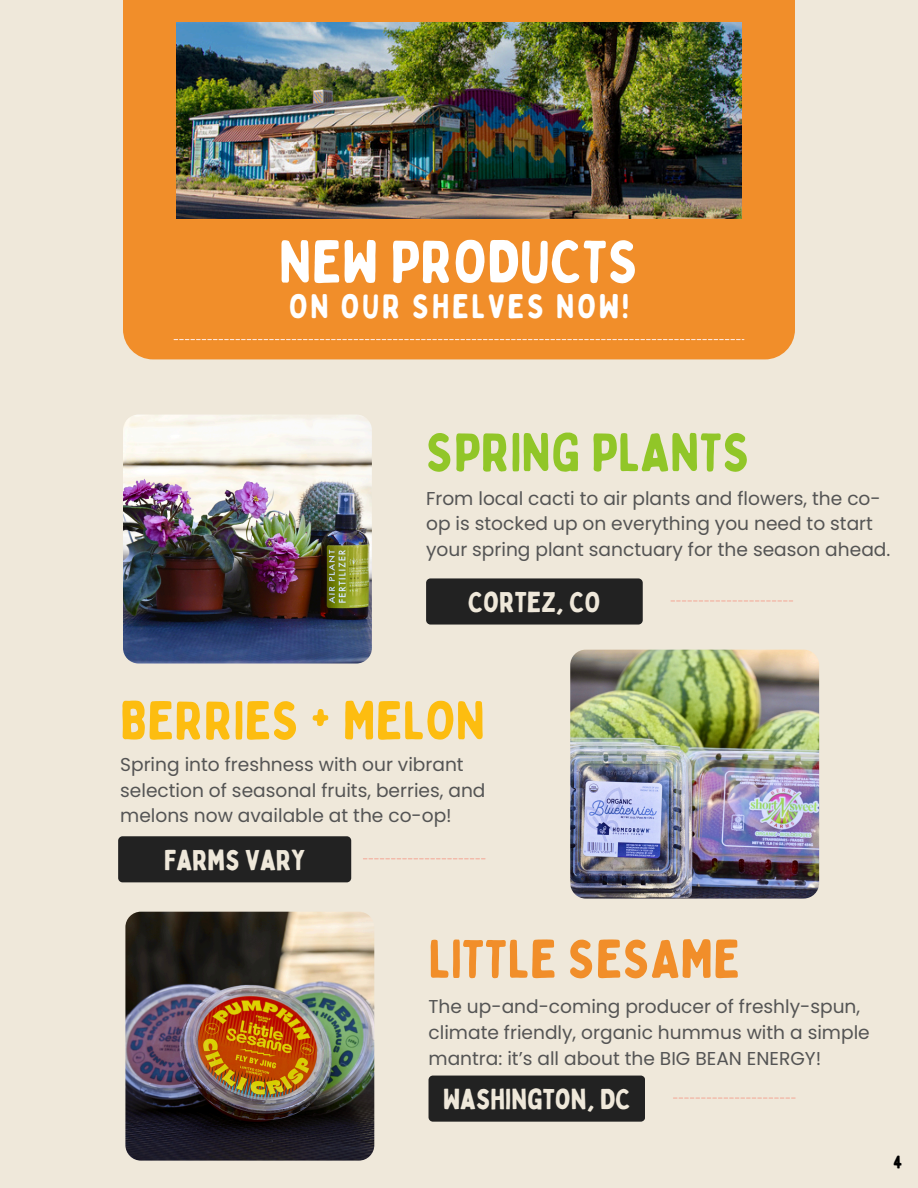
<style>
.page{position:relative;width:918px;height:1188px;background:#efe8da}
.page>*{position:absolute;margin:0;border:0;box-sizing:border-box;transform-origin:0 0}
.t1{font:60px "Bobby Jones Soft";color:#fff}
.t2{font:54px "Bobby Jones Soft";color:#fdbd10}
.t3{font:54px "Bobby Jones Soft";color:#91c628}
.t4{font:54px "Bobby Jones Soft";color:#f18e2a}
.t5{font:34.05px "Bobby Jones Soft";letter-spacing:.07em;color:#fff}
.t6{font:28.2px "Bobby Jones";color:#efe8da}
.t7{font:18.6px/25.8px "Poppins";color:#545454}
.t8{font:18px "Bobby Jones Soft";color:#000}
</style>
<div class="page">
<img style="left:123px;top:415px;width:249px;height:248px;border-radius:15px">
<div style="left:123px;top:0;width:672px;height:359px;background:#f18e2a"></div>
<img style="left:176px;top:22px;width:565px;height:196px">
<img style="left:570px;top:650px;width:249px;height:249px;border-radius:15px">
<svg style="left:174px;top:339px;width:570px;height:1px"></svg>
<div style="left:426px;top:578px;width:217px;height:47px;background:#222;border-radius:4px"></div>
<div style="left:118px;top:836px;width:233px;height:46px;background:#222;border-radius:4px"></div>
<svg style="left:671px;top:600px;width:122px;height:2px"></svg>
<svg style="left:363px;top:858px;width:123px;height:1px"></svg>
<img style="left:125px;top:912px;width:249px;height:249px;border-radius:15px">
<div style="left:429px;top:1076px;width:216px;height:46px;background:#222;border-radius:4px"></div>
<svg style="left:673px;top:1098px;width:123px;height:1px"></svg>
<h2 class="t1" style="left:279px;top:225px;width:361px">NEW PRODUCTS</h2>
<h4 class="t5" style="left:289px;top:285px;width:342px">ON OUR SHELVES NOW!</h4>
<p class="t3" style="left:426px;top:419px;width:326px">SPRING PLANTS</p>
<h4 class="t7" style="left:426px;top:485px;width:466px">From local cacti to air plants and flowers, the co&shy;op is stocked up on everything you need to start your spring plant sanctuary for the season ahead.</h4>
<p class="t6" style="left:468px;top:585px;width:134px">CORTEZ, CO</p>
<p class="t2" style="left:120px;top:687px;width:367px">BERRIES + MELON</p>
<h2 class="t7" style="left:120px;top:751px;width:367px">Spring into freshness with our vibrant selection of seasonal fruits, berries, and melons now available at the co-op!</h2>
<h2 class="t6" style="left:164px;top:842px;width:143px">FARMS VARY</h2>
<p class="t4" style="left:429px;top:925px;width:313px">LITTLE SESAME</p>
<h4 class="t7" style="left:429px;top:993px;width:443px">The up-and-coming producer of freshly-spun, climate friendly, organic hummus with a simple mantra: it’s all about the BIG BEAN ENERGY!</h4>
<p class="t6" style="left:443px;top:1082px;width:189px">WASHINGTON, DC</p>
<p class="t8" style="left:893px;top:1151px;width:11px">4</p>
</div>
